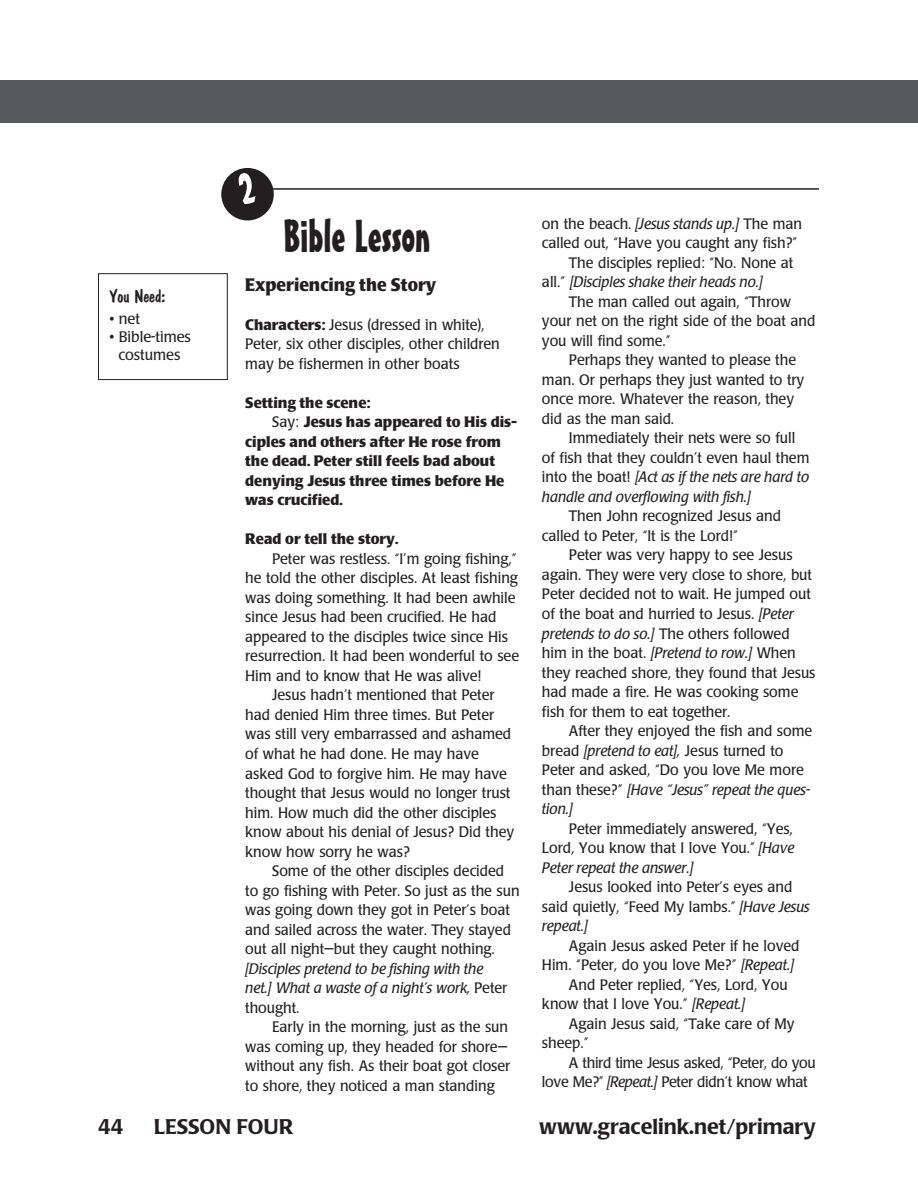
<style>
.page{position:relative;width:918px;height:1202px;background:#fff}
.page>*{position:absolute;margin:0;border:0;box-sizing:border-box;transform-origin:0 0}
.section_title{font:45px "Mister Earl BT";color:#231f20}
.t1{font:500 21px "Poppl Laudatio";color:#231f20}
.subhead{font:700 18px "Poppl Laudatio";color:#231f20;scale:.95 1}
.You_Need_head{font:18px "Dom Casual D";color:#231f20}
.body{font:15px/19.5px "Poppl Laudatio";color:#231f20;scale:.95 1}
.body-2{font:700 15px/19.5px "Poppl Laudatio";color:#231f20}
.body-Xindent{font:15px/19.5px "Poppl Laudatio";color:#231f20;scale:.95 1}
.body-3{font:15px/19.5px "Poppl Laudatio";letter-spacing:-.02em;color:#231f20;scale:.95 1}
.body-Xindent-2{font:700 15px "Poppl Laudatio";color:#231f20}
.You_Need_items{font:15px/18px "Poppl Laudatio";color:#231f20;text-align:center}
.s1{font-weight:700}
.s2{font-weight:400}
.s3{font-style:italic}
</style>
<div class="page">
<hr style="left:271px;top:188px;width:548px;height:2px;background:#231f20">
<div style="left:0;top:80px;width:891px;height:43px;background:#58595b"></div>
<div style="left:891px;top:80px;width:27px;height:43px;background:#58595b"></div>
<div style="left:98px;top:273px;width:130px;height:107px;border:1px solid #231f20"></div>
<svg style="left:221px;top:168px;width:53px;height:52px"></svg>
<p class="You_Need_head" style="left:109px;top:285px;width:58px">You Need:</p>
<p class="You_Need_items" style="left:109px;top:310px;width:32px">• net</p>
<p class="You_Need_items" style="left:109px;top:328px;width:83px">• Bible-times costumes</p>
<p class="section_title" style="left:283px;top:208px;width:149px">Bible Lesson</p>
<p class="subhead" style="left:245px;top:274px;width:203px">Experiencing the Story</p>
<p class="body-Xindent" style="left:245px;top:315px;width:270px"><span class="s1">Characters:</span> Jesus (dressed in white),<br>Peter, six other disciples, other children may be fishermen in other boats</p>
<p class="body-Xindent-2" style="left:245px;top:394px;width:127px">Setting the scene:</p>
<p class="body-2" style="left:245px;top:413px;width:274px;text-indent:27px"><span class="s2">Say:</span> Jesus has appeared to His dis&shy;ciples and others after He rose from the dead. Peter still feels bad about denying Jesus three times before He was crucified.</p>
<p class="body-Xindent-2" style="left:245px;top:531px;width:154px">Read or tell the story.</p>
<p class="body" style="left:245px;top:549px;width:290px;text-indent:27px">Peter was restless. “I’m going fishing,” he told the other disciples. At least fishing was doing something. It had been awhile since Jesus had been crucified. He had appeared to the disciples twice since His resurrection. It had been wonderful to see Him and to know that He was alive!</p>
<p class="body" style="left:245px;top:686px;width:285px;text-indent:27px">Jesus hadn’t mentioned that Peter had denied Him three times. But Peter was still very embarrassed and ashamed of what he had done. He may have asked God to forgive him. He may have thought that Jesus would no longer trust him. How much did the other disciples know about his denial of Jesus? Did they know how sorry he was?</p>
<p class="body" style="left:245px;top:861px;width:290px;text-indent:27px">Some of the other disciples decided to go fishing with Peter. So just as the sun was going down they got in Peter’s boat and sailed across the water. They stayed out all night—but they caught nothing. <span class="s3">[Disciples pretend to be fishing with the<br>net.] What a waste of a night’s work,</span> Peter thought.</p>
<p class="body" style="left:245px;top:1017px;width:280px;text-indent:27px">Early in the morning, just as the sun was coming up, they headed for shore— without any fish. As their boat got closer to shore, they noticed a man standing</p>
<p class="body" style="left:542px;top:214px;width:275px">on the beach. <span class="s3">[Jesus stands up.]</span> The man called out, “Have you caught any fish?”</p>
<p class="body" style="left:542px;top:253px;width:266px;text-indent:27px">The disciples replied: “No. None at all.” <span class="s3">[Disciples shake their heads no.]</span></p>
<p class="body" style="left:542px;top:292px;width:289px;text-indent:27px">The man called out again, “Throw your net on the right side of the boat and you will find some.”</p>
<p class="body" style="left:542px;top:351px;width:278px;text-indent:27px">Perhaps they wanted to please the man. Or perhaps they just wanted to try once more. Whatever the reason, they did as the man said.</p>
<p class="body" style="left:542px;top:429px;width:283px;text-indent:27px">Immediately their nets were so full of fish that they couldn’t even haul them into the boat! <span class="s3">[Act as if the nets are hard to handle and overflowing with fish.]</span></p>
<p class="body" style="left:542px;top:507px;width:253px;text-indent:27px">Then John recognized Jesus and called to Peter, “It is the Lord!”</p>
<p class="body" style="left:542px;top:546px;width:289px;text-indent:27px">Peter was very happy to see Jesus again. They were very close to shore, but Peter decided not to wait. He jumped out of the boat and hurried to Jesus. <span class="s3">[Peter pretends to do so.]</span> The others followed him in the boat. <span class="s3">[Pretend to row.]</span> When they reached shore, they found that Jesus had made a fire. He was cooking some fish for them to eat together.</p>
<p class="body" style="left:542px;top:721px;width:286px;text-indent:27px">After they enjoyed the fish and some bread <span class="s3">[pretend to eat],</span> Jesus turned to<br>Peter and asked, “Do you love Me more than these?” <span class="s3">[Have “Jesus” repeat the ques&shy;tion.]</span></p>
<p class="body" style="left:542px;top:819px;width:267px;text-align:justify;text-indent:27px">Peter immediately answered, “Yes, Lord, You know that I love You.” <span class="s3">[Have Peter repeat the answer.]</span></p>
<p class="body" style="left:542px;top:877px;width:283px;text-indent:27px">Jesus looked into Peter’s eyes and said quietly, “Feed My lambs.” <span class="s3">[Have Jesus repeat.]</span></p>
<p class="body" style="left:542px;top:936px;width:273px;text-indent:27px">Again Jesus asked Peter if he loved<br>Him. “Peter, do you love Me?” <span class="s3">[Repeat.]</span></p>
<p class="body" style="left:542px;top:975px;width:260px;text-indent:27px">And Peter replied, “Yes, Lord, You know that I love You.” <span class="s3">[Repeat.]</span></p>
<p class="body" style="left:542px;top:1014px;width:267px;text-indent:27px">Again Jesus said, “Take care of My sheep.”</p>
<p class="body-3" style="left:542px;top:1053px;width:290px;text-indent:27px">A third time Jesus asked, “Peter, do you love Me?” <span class="s3">[Repeat.]</span> Peter didn’t know what</p>
<p class="t1" style="left:98px;top:1115px;width:27px">44</p>
<p class="t1" style="left:154px;top:1115px;width:141px">LESSON FOUR</p>
<p class="t1" style="left:539px;top:1115px;width:278px">www.gracelink.net/primary</p>
</div>
